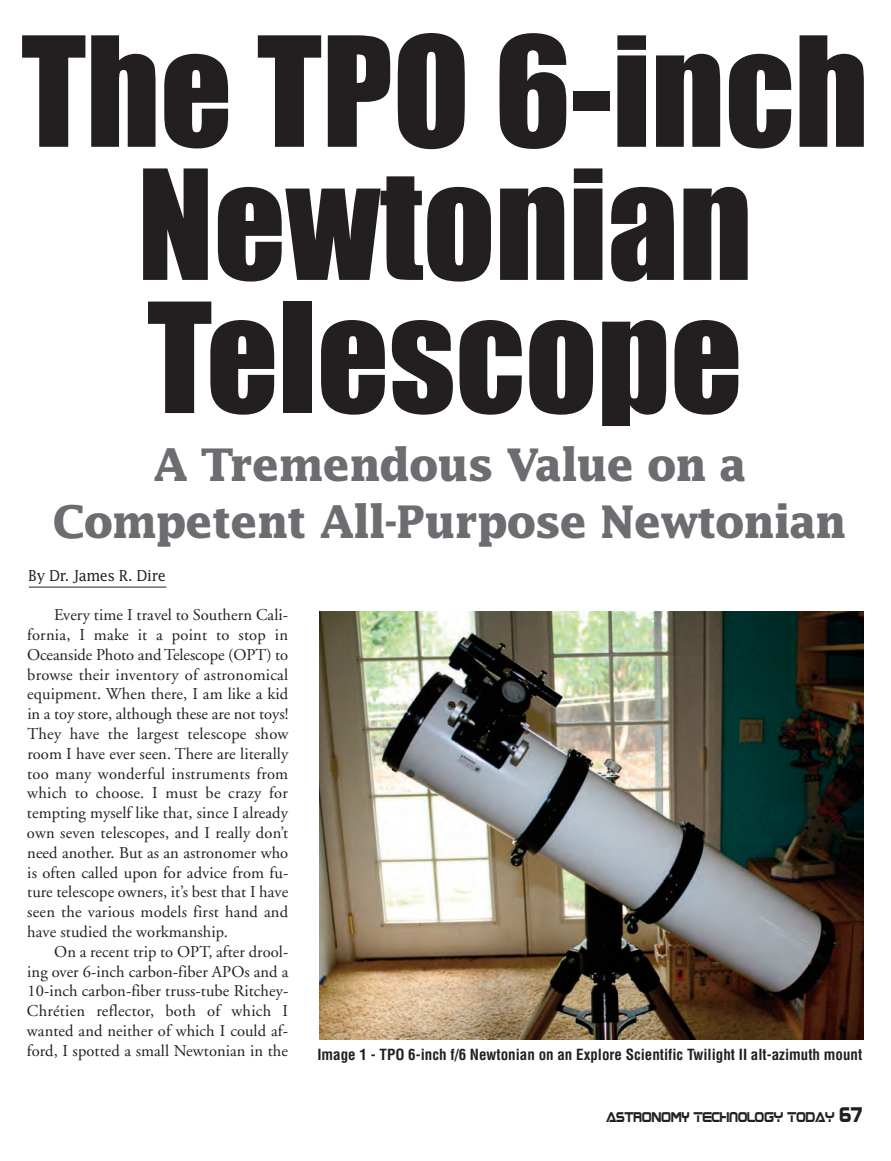
<style>
.page{position:relative;width:891px;height:1161px;background:#fff}
.page>*{position:absolute;margin:0;border:0;box-sizing:border-box;transform-origin:0 0}
.t1{font:141px/133.1px "Impact";color:#231f20;text-align:center}
.t2{font:700 45px/57px "Lucida";letter-spacing:-.025em;color:#6c6d70;text-align:center;scale:.96 1}
.t3{font:16.5px/19.8px "Adobe Garamond";letter-spacing:.005em;color:#231f20;text-align:justify}
.t4{font:700 condensed 15px "Helvetica";color:#231f20}
.t5{font:15px "Lucida";letter-spacing:-.025em;color:#231f20;scale:.95 1}
.t6{font:11.4px "Boom Box";color:#231f20;scale:.9 1}
.s1{font-size:17.1px}
</style>
<div class="page">
<hr style="left:29px;top:586px;width:137px;height:2px;background:#6c6d70">
<img style="left:319px;top:611px;width:545px;height:429px">
<h1 class="t1" style="left:21px;top:32px;width:849px">The TPO 6-inch<br>Newtonian<br>Telescope</h1>
<h2 class="t2" style="left:53px;top:437px;width:828px">A Tremendous Value on a<br>Competent All-Purpose Newtonian</h2>
<p class="t5" style="left:28px;top:567px;width:146px">By Dr. James R. Dire</p>
<p class="t3" style="left:27px;top:606px;width:263px;text-indent:27px">Every time I travel to Southern Cali&shy;fornia, I make it a point to stop in Oceanside Photo and Telescope (OPT) to browse their inventory of astronomical equipment. When there, I am like a kid in a toy store, although these are not toys!<br>They have the largest telescope show room I have ever seen. There are literally too many wonderful instruments from which to choose. I must be crazy for tempting myself like that, since I already own seven telescopes, and I really don’t need another. But as an astronomer who is often called upon for advice from fu&shy;ture telescope owners, it’s best that I have seen the various models first hand and have studied the workmanship.</p>
<p class="t3" style="left:27px;top:943px;width:263px;text-indent:27px">On a recent trip to OPT, after drool&shy;ing over 6-inch carbon-fiber APOs and a 10-inch carbon-fiber truss-tube Ritchey-Chrétien reflector, both of which I wanted and neither of which I could af&shy;ford, I spotted a small Newtonian in the</p>
<p class="t4" style="left:317px;top:1046px;width:546px">Image 1 - TPO 6-inch f/6 Newtonian on an Explore Scientific Twilight II alt-azimuth mount</p>
<p class="t6" style="left:606px;top:1112px;width:286px">ASTRONOMY TECHNOLOGY TODAY <span class="s1">67</span></p>
</div>
